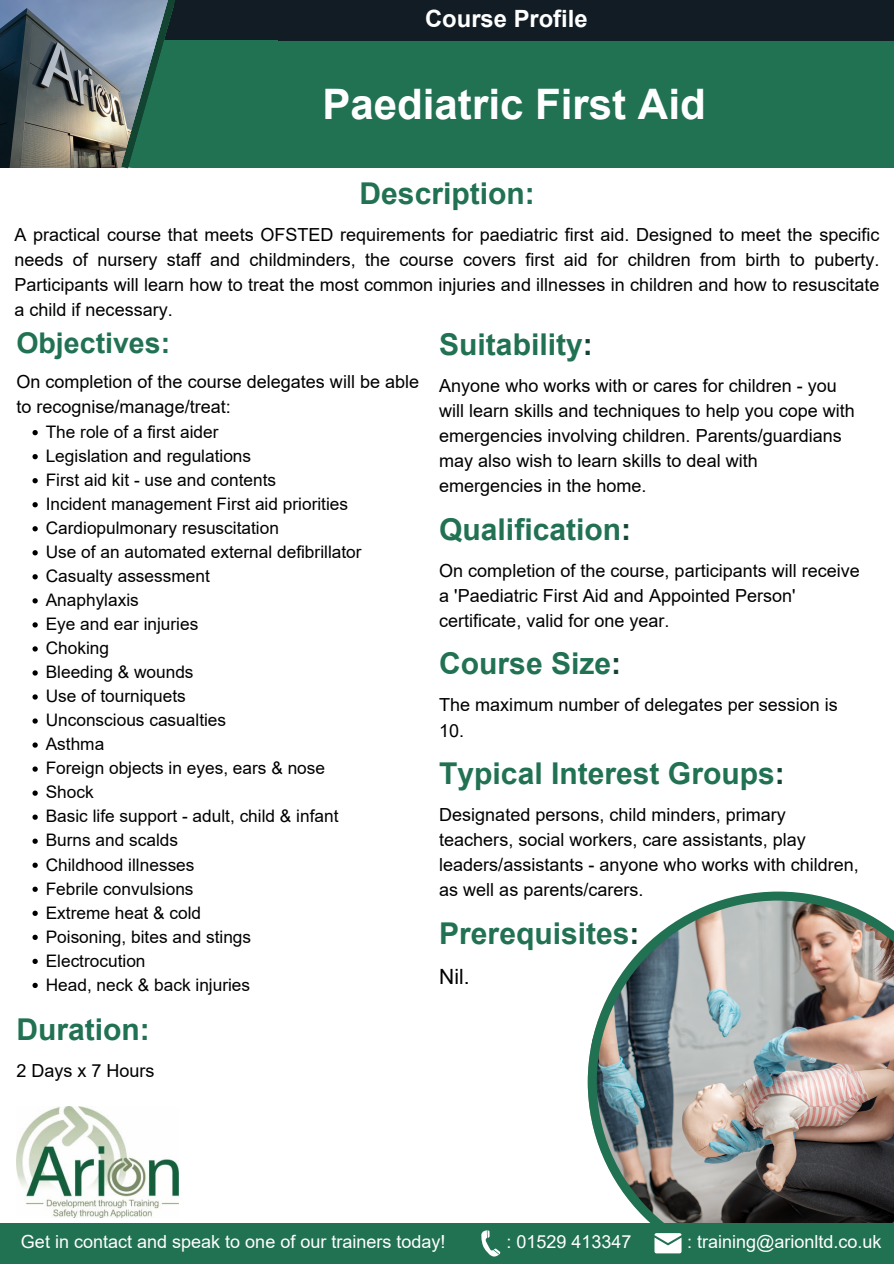
<style>
.page{position:relative;width:894px;height:1264px;background:#fff}
.page>*{position:absolute;margin:0;border:0;box-sizing:border-box;transform-origin:0 0}
.t1{font:700 42px "Arial";color:#fff}
.t2{font:700 30px "Arial";color:#217153}
.t3{font:700 28.5px "Arial";color:#217153}
.t4{font:700 23.85px "Arial";color:#fff}
.t5{font:21px "Arial";color:#000}
.t6{font:18px/25px "Arial";color:#000}
.t7{font:18px "Arial";color:#fff}
.t8{font:17.25px/24px "Arial";color:#000}
.s1{color:#124431}
</style>
<div class="page">
<img style="left:0;top:0;width:121px;height:168px">
<div style="left:174px;top:0;width:719px;height:189px;background:#217153"></div>
<img style="left:16px;top:1106px;width:162px;height:111px">
<div style="left:0;top:168px;width:893px;height:268px;background:#fff"></div>
<div style="left:174px;top:0;width:719px;height:40px;background:#111c24"></div>
<svg style="left:121px;top:0;width:164px;height:169px"></svg>
<div style="left:0;top:1222px;width:893px;height:41px;background:#217153"></div>
<img style="left:587px;top:891px;width:306px;height:363px">
<svg style="left:481px;top:1230px;width:19px;height:27px"></svg>
<svg style="left:654px;top:1233px;width:27px;height:20px"></svg>
<svg style="left:32px;top:430px;width:6px;height:5px"></svg>
<svg style="left:32px;top:454px;width:6px;height:5px"></svg>
<svg style="left:32px;top:478px;width:6px;height:5px"></svg>
<svg style="left:32px;top:502px;width:6px;height:5px"></svg>
<svg style="left:32px;top:526px;width:6px;height:5px"></svg>
<svg style="left:32px;top:550px;width:6px;height:5px"></svg>
<svg style="left:32px;top:574px;width:6px;height:5px"></svg>
<svg style="left:32px;top:598px;width:6px;height:5px"></svg>
<svg style="left:32px;top:622px;width:6px;height:5px"></svg>
<svg style="left:32px;top:646px;width:6px;height:5px"></svg>
<svg style="left:32px;top:670px;width:6px;height:5px"></svg>
<svg style="left:32px;top:694px;width:6px;height:5px"></svg>
<svg style="left:32px;top:718px;width:6px;height:5px"></svg>
<svg style="left:32px;top:742px;width:6px;height:5px"></svg>
<svg style="left:32px;top:766px;width:6px;height:5px"></svg>
<svg style="left:32px;top:790px;width:6px;height:5px"></svg>
<svg style="left:32px;top:814px;width:6px;height:5px"></svg>
<svg style="left:32px;top:838px;width:6px;height:5px"></svg>
<svg style="left:32px;top:862px;width:6px;height:5px"></svg>
<svg style="left:32px;top:886px;width:6px;height:5px"></svg>
<svg style="left:32px;top:910px;width:6px;height:5px"></svg>
<svg style="left:32px;top:934px;width:6px;height:6px"></svg>
<svg style="left:32px;top:958px;width:6px;height:6px"></svg>
<svg style="left:32px;top:982px;width:6px;height:6px"></svg>
<h3 class="t4" style="left:425px;top:5px;width:164px">Course Profile</h3>
<h1 class="t1" style="left:322px;top:81px;width:385px">Paediatric First Aid</h1>
<h2 class="t2" style="left:359px;top:176px;width:177px">Description:</h2>
<p class="t6" style="left:14px;top:222px;width:866px;text-align:justify">A practical course that meets OFSTED requirements for paediatric first aid. Designed to meet the specific needs of nursery staff and childminders, the course covers first aid for children from birth to puberty.<br>Participants will learn how to treat the most common injuries and illnesses in children and how to resuscitate a child if necessary.</p>
<h3 class="t3" style="left:16px;top:327px;width:155px">Objectives:</h3>
<p class="t6" style="left:16px;top:369px;width:404px">On completion of the course delegates will be able to recognise/manage/treat:</p>
<p class="t8" style="left:46px;top:420px;width:317px">The role of a first aider<br>Legislation and regulations<br>First aid kit - use and contents<br>Incident management First aid priorities<br>Cardiopulmonary resuscitation<br>Use of an automated external defibrillator<br>Casualty assessment<br>Anaphylaxis<br>Eye and ear injuries<br>Choking<br>Bleeding &amp; wounds<br>Use of tourniquets<br>Unconscious casualties<br>Asthma<br>Foreign objects in eyes, ears &amp; nose<br>Shock<br>Basic life support - adult, child &amp; infant<br>Burns and scalds<br>Childhood illnesses<br>Febrile convulsions<br>Extreme heat &amp; cold<br>Poisoning, bites and stings<br>Electrocution<br>Head, neck &amp; back injuries</p>
<h2 class="t2" style="left:16px;top:1013px;width:135px">Duration:</h2>
<p class="t6" style="left:16px;top:1058px;width:140px">2 Days x 7 Hours</p>
<h2 class="t2" style="left:439px;top:327px;width:155px">Suitability<span class="s1">:</span></h2>
<p class="t6" style="left:439px;top:373px;width:417px">Anyone who works with or cares for children - you will learn skills and techniques to help you cope with emergencies involving children. Parents/guardians may also wish to learn skills to deal with emergencies in the home.</p>
<h2 class="t2" style="left:439px;top:512px;width:193px">Qualification<span class="s1">:</span></h2>
<p class="t6" style="left:439px;top:558px;width:422px">On completion of the course, participants will receive a 'Paediatric First Aid and Appointed Person' certificate, valid for one year.</p>
<h2 class="t2" style="left:439px;top:647px;width:183px">Course Size<span class="s1">:</span></h2>
<p class="t6" style="left:439px;top:692px;width:400px">The maximum number of delegates per session is<br>10.</p>
<h2 class="t2" style="left:439px;top:757px;width:347px">Typical Interest Groups<span class="s1">:</span></h2>
<p class="t6" style="left:439px;top:802px;width:421px">Designated persons, child minders, primary teachers, social workers, care assistants, play leaders/assistants - anyone who works with children, as well as parents/carers.</p>
<h2 class="t2" style="left:439px;top:917px;width:202px">Prerequisites<span class="s1">:</span></h2>
<p class="t5" style="left:439px;top:965px;width:32px">Nil.</p>
<p class="t7" style="left:21px;top:1231px;width:426px">Get in contact and speak to one of our trainers today!</p>
<p class="t7" style="left:506px;top:1231px;width:127px">: 01529 413347</p>
<p class="t7" style="left:687px;top:1231px;width:196px">: training@arionltd.co.uk</p>
</div>
